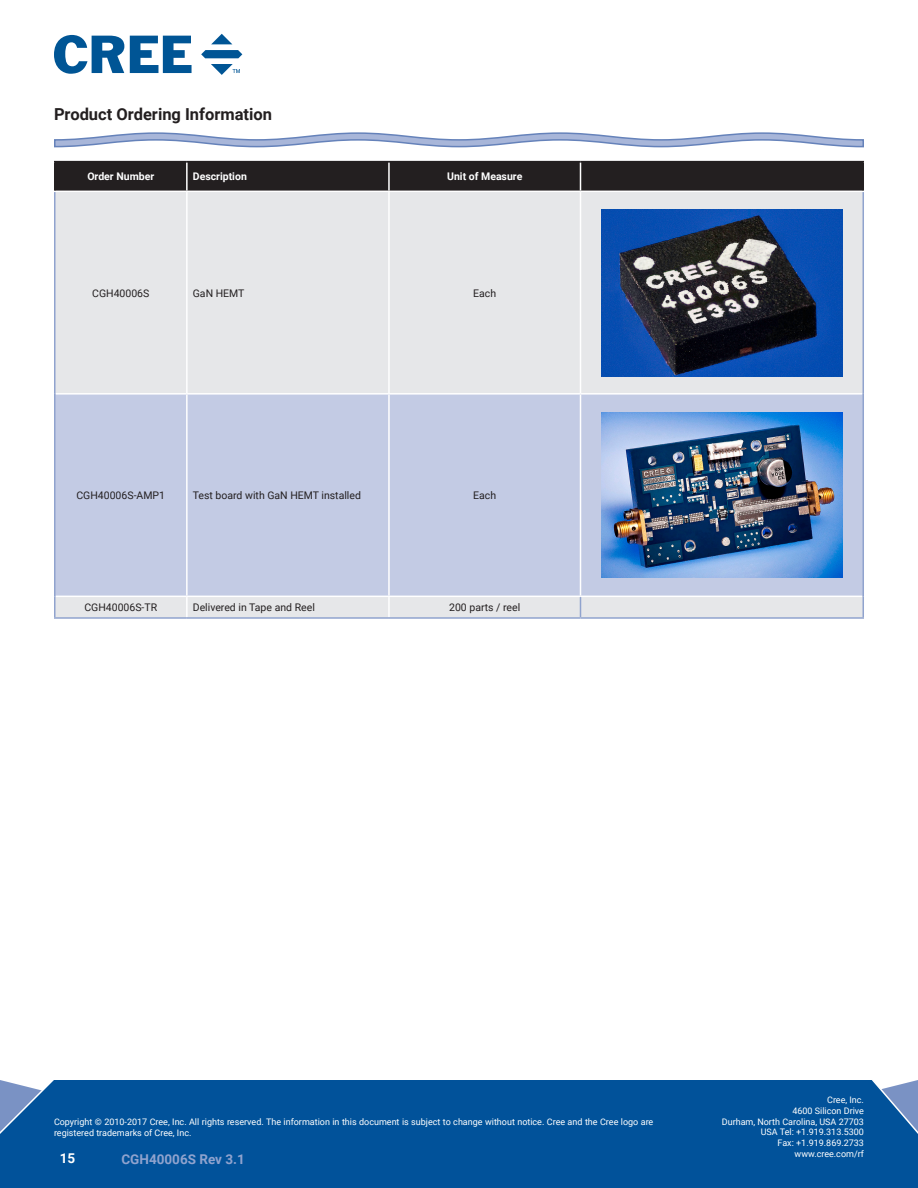
<style>
.page{position:relative;width:918px;height:1188px;background:#fff}
.page>*{position:absolute;margin:0;border:0;box-sizing:border-box;transform-origin:0 0}
.t1{font:700 16.5px "Roboto";color:#231f20}
.t2{font:700 13.5px "Roboto";color:#90a3ce}
.t3{font:700 13.5px "Roboto";color:#fff}
.t4{font:10.5px "Roboto";color:#231f20}
.t5{font:700 10.5px "Roboto";color:#fff}
.t6{font:9px/10.8px "Roboto";color:#fff;text-align:right}
</style>
<div class="page">
<div style="left:0;top:1080px;width:918px;height:108px;background:#01529a"></div>
<svg style="left:54px;top:35px;width:70px;height:39px"></svg>
<svg style="left:130px;top:36px;width:62px;height:37px"></svg>
<svg style="left:211px;top:34px;width:21px;height:10px"></svg>
<svg style="left:201px;top:50px;width:41px;height:8px"></svg>
<svg style="left:211px;top:64px;width:29px;height:10px"></svg>
<svg style="left:54px;top:132px;width:810px;height:16px"></svg>
<div style="left:56px;top:192px;width:807px;height:425px;background:#e6e7e9"></div>
<div style="left:56px;top:395px;width:807px;height:201px;background:#c3cbe4"></div>
<hr style="left:186px;top:192px;width:2px;height:201px;background:#fff">
<hr style="left:388px;top:192px;width:2px;height:201px;background:#fff">
<hr style="left:580px;top:192px;width:1px;height:201px;background:#fff">
<hr style="left:56px;top:393px;width:131px;height:2px;background:#fff">
<hr style="left:187px;top:393px;width:202px;height:2px;background:#fff">
<hr style="left:186px;top:395px;width:2px;height:201px;background:#fff">
<hr style="left:389px;top:393px;width:192px;height:2px;background:#fff">
<hr style="left:388px;top:395px;width:2px;height:201px;background:#fff">
<hr style="left:581px;top:393px;width:282px;height:2px;background:#fff">
<hr style="left:580px;top:395px;width:1px;height:201px;background:#fff">
<hr style="left:56px;top:596px;width:131px;height:1px;background:#fff">
<hr style="left:187px;top:596px;width:202px;height:1px;background:#fff">
<hr style="left:186px;top:597px;width:2px;height:20px;background:#fff">
<hr style="left:389px;top:596px;width:192px;height:1px;background:#fff">
<hr style="left:388px;top:597px;width:2px;height:20px;background:#fff">
<hr style="left:581px;top:596px;width:282px;height:1px;background:#fff">
<hr style="left:54px;top:161px;width:133px;height:1px;background:#231f20">
<hr style="left:54px;top:162px;width:2px;height:29px;background:#231f20">
<hr style="left:187px;top:161px;width:202px;height:1px;background:#231f20">
<hr style="left:389px;top:161px;width:192px;height:1px;background:#231f20">
<hr style="left:581px;top:161px;width:283px;height:1px;background:#231f20">
<div style="left:55px;top:162px;width:809px;height:29px;background:#231f20"></div>
<hr style="left:54px;top:192px;width:2px;height:202px;background:#90a3ce">
<hr style="left:863px;top:192px;width:1px;height:202px;background:#90a3ce">
<hr style="left:54px;top:394px;width:2px;height:202px;background:#90a3ce">
<hr style="left:863px;top:394px;width:1px;height:202px;background:#90a3ce">
<hr style="left:54px;top:596px;width:2px;height:21px;background:#90a3ce">
<svg style="left:580px;top:597px;width:1px;height:20px"></svg>
<svg style="left:863px;top:596px;width:1px;height:21px"></svg>
<hr style="left:54px;top:617px;width:133px;height:2px;background:#90a3ce">
<hr style="left:187px;top:617px;width:202px;height:2px;background:#90a3ce">
<hr style="left:389px;top:617px;width:192px;height:2px;background:#90a3ce">
<hr style="left:581px;top:617px;width:283px;height:2px;background:#90a3ce">
<img style="left:601px;top:209px;width:241px;height:167px">
<img style="left:601px;top:412px;width:241px;height:165px">
<h1 class="t1" style="left:54px;top:103px;width:220px">Product Ordering Information</h1>
<p class="t5" style="left:87px;top:169px;width:68px">Order Number</p>
<p class="t5" style="left:193px;top:169px;width:56px">Description</p>
<p class="t5" style="left:447px;top:169px;width:77px">Unit of Measure</p>
<p class="t4" style="left:92px;top:285px;width:59px">CGH40006S</p>
<p class="t4" style="left:193px;top:285px;width:53px">GaN HEMT</p>
<p class="t4" style="left:473px;top:285px;width:24px">Each</p>
<p class="t4" style="left:76px;top:488px;width:90px">CGH40006S-AMP1</p>
<p class="t4" style="left:193px;top:488px;width:170px">Test board with GaN HEMT installed</p>
<p class="t4" style="left:473px;top:488px;width:24px">Each</p>
<p class="t4" style="left:84px;top:600px;width:74px">CGH40006S-TR</p>
<p class="t4" style="left:193px;top:600px;width:124px">Delivered in Tape and Reel</p>
<p class="t4" style="left:449px;top:600px;width:73px">200 parts / reel</p>
<p class="t6" style="left:54px;top:1116px;width:601px;text-align:left">Copyright © 2010-2017 Cree, Inc. All rights reserved. The information in this document is subject to change without notice. Cree and the Cree logo are registered trademarks of Cree, Inc.</p>
<h2 class="t3" style="left:60px;top:1148px;width:17px">15</h2>
<h2 class="t2" style="left:122px;top:1149px;width:125px">CGH40006S Rev 3.1</h2>
<p class="t6" style="left:722px;top:1094px;width:144px">Cree, Inc.<br>4600 Silicon Drive<br>Durham, North Carolina, USA 27703<br>USA Tel: +1.919.313.5300<br>Fax: +1.919.869.2733 www.cree.com/rf</p>
</div>
